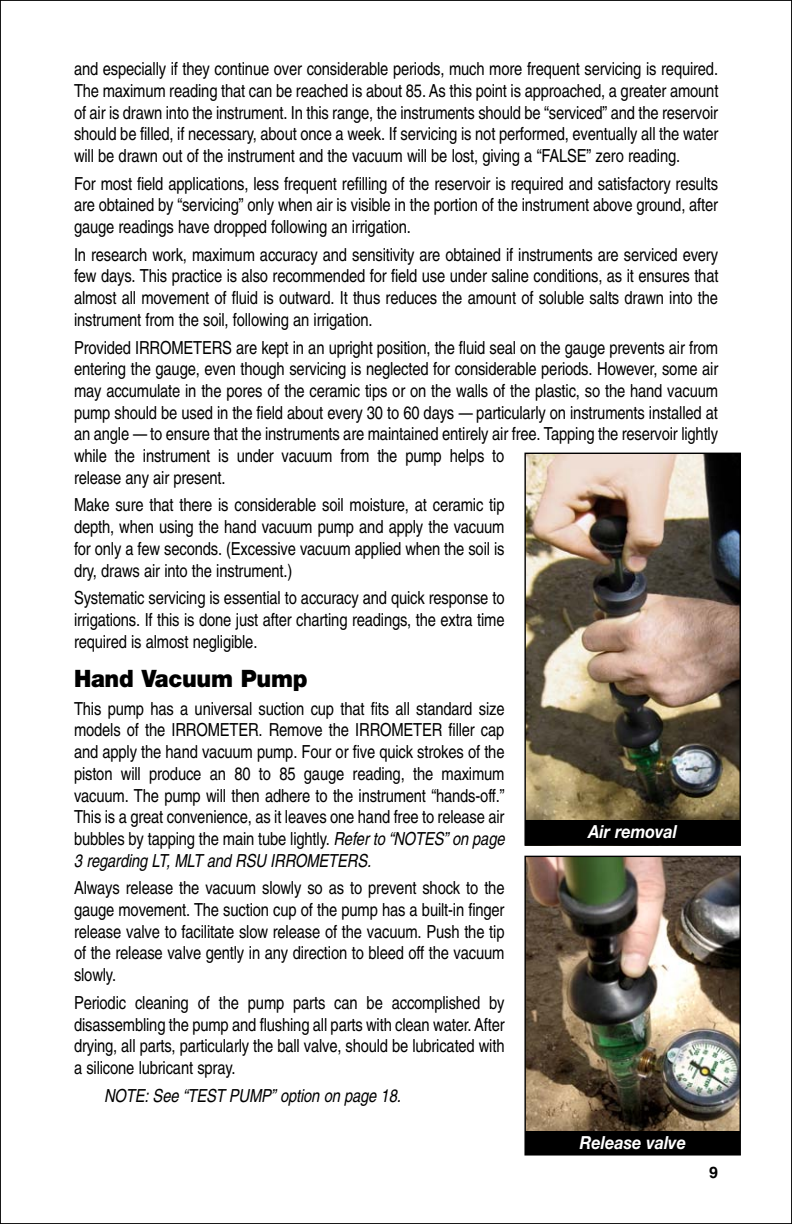
<style>
.page{position:relative;width:792px;height:1224px;background:#fff}
.page>*{position:absolute;margin:0;border:0;box-sizing:border-box;transform-origin:0 0}
.t1{font:900 24px "Helvetica Neue";letter-spacing:-.015em;color:#000;scale:.95 1}
.t2{font:condensed 18px/21.8px "Helvetica";letter-spacing:-.01em;color:#000;text-align:justify}
.t3{font:italic condensed 18px "Helvetica";letter-spacing:-.01em;color:#000}
.t4{font:italic 700 18px "Helvetica Neue";color:#fff;scale:.9 1}
.t5{font:700 16px "Helvetica";color:#000}
.s1{font-style:italic}
</style>
<div class="page">
<img style="left:526px;top:455px;width:213px;height:365px">
<div style="left:524px;top:453px;width:217px;height:393px;border:1px solid #000"></div>
<div style="left:525px;top:820px;width:215px;height:25px;background:#000"></div>
<img style="left:526px;top:858px;width:213px;height:273px">
<div style="left:524px;top:856px;width:217px;height:300px;border:1px solid #000"></div>
<div style="left:526px;top:1131px;width:214px;height:24px;background:#000"></div>
<p class="t2" style="left:74px;top:60px;width:646px">and especially if they continue over considerable periods, much more frequent servicing is required.<br>The maximum reading that can be reached is about 85. As this point is approached, a greater amount of air is drawn into the instrument. In this range, the instruments should be “serviced” and the reservoir should be filled, if necessary, about once a week. If servicing is not performed, eventually all the water will be drawn out of the instrument and the vacuum will be lost, giving a “FALSE” zero reading.</p>
<p class="t2" style="left:74px;top:174px;width:646px">For most field applications, less frequent refilling of the reservoir is required and satisfactory results are obtained by “servicing” only when air is visible in the portion of the instrument above ground, after gauge readings have dropped following an irrigation.</p>
<p class="t2" style="left:74px;top:245px;width:646px">In research work, maximum accuracy and sensitivity are obtained if instruments are serviced every few days. This practice is also recommended for field use under saline conditions, as it ensures that almost all movement of fluid is outward. It thus reduces the amount of soluble salts drawn into the instrument from the soil, following an irrigation.</p>
<p class="t2" style="left:74px;top:338px;width:646px;text-align:left">Provided IRROMETERS are kept in an upright position, the fluid seal on the gauge prevents air from entering the gauge, even though servicing is neglected for considerable periods. However, some air may accumulate in the pores of the ceramic tips or on the walls of the plastic, so the hand vacuum pump should be used in the field about every 30 to 60 days — particularly on instruments installed at an angle — to ensure that the instruments are maintained entirely air free. Tapping the reservoir lightly while the instrument is under vacuum from the pump helps to<br>release any air present.</p>
<p class="t2" style="left:74px;top:496px;width:432px">Make sure that there is considerable soil moisture, at ceramic tip depth, when using the hand vacuum pump and apply the vacuum for only a few seconds. (Excessive vacuum applied when the soil is dry, draws air into the instrument.)</p>
<p class="t2" style="left:74px;top:589px;width:432px">Systematic servicing is essential to accuracy and quick response to irrigations. If this is done just after charting readings, the extra time required is almost negligible.</p>
<h1 class="t1" style="left:74px;top:670px;width:247px">Hand Vacuum Pump</h1>
<p class="t2" style="left:74px;top:699px;width:432px">This pump has a universal suction cup that fits all standard size models of the IRROMETER. Remove the IRROMETER filler cap and apply the hand vacuum pump. Four or five quick strokes of the piston will produce an 80 to 85 gauge reading, the maximum vacuum. The pump will then adhere to the instrument “hands-off.” This is a great convenience, as it leaves one hand free to release air bubbles by tapping the main tube lightly. <span class="s1">Refer to “NOTES” on page 3 regarding LT, MLT and RSU IRROMETERS.</span></p>
<p class="t2" style="left:74px;top:879px;width:432px">Always release the vacuum slowly so as to prevent shock to the gauge movement. The suction cup of the pump has a built-in finger release valve to facilitate slow release of the vacuum. Push the tip of the release valve gently in any direction to bleed off the vacuum slowly.</p>
<p class="t2" style="left:74px;top:993px;width:432px">Periodic cleaning of the pump parts can be accomplished by disassembling the pump and flushing all parts with clean water. After drying, all parts, particularly the ball valve, should be lubricated with a silicone lubricant spray.</p>
<p class="t3" style="left:104px;top:1089px;width:298px">NOTE: See “TEST PUMP” option on page 18.</p>
<p class="t4" style="left:589px;top:825px;width:100px">Air removal</p>
<p class="t4" style="left:580px;top:1136px;width:119px">Release valve</p>
<p class="t5" style="left:709px;top:1166px;width:10px">9</p>
</div>
